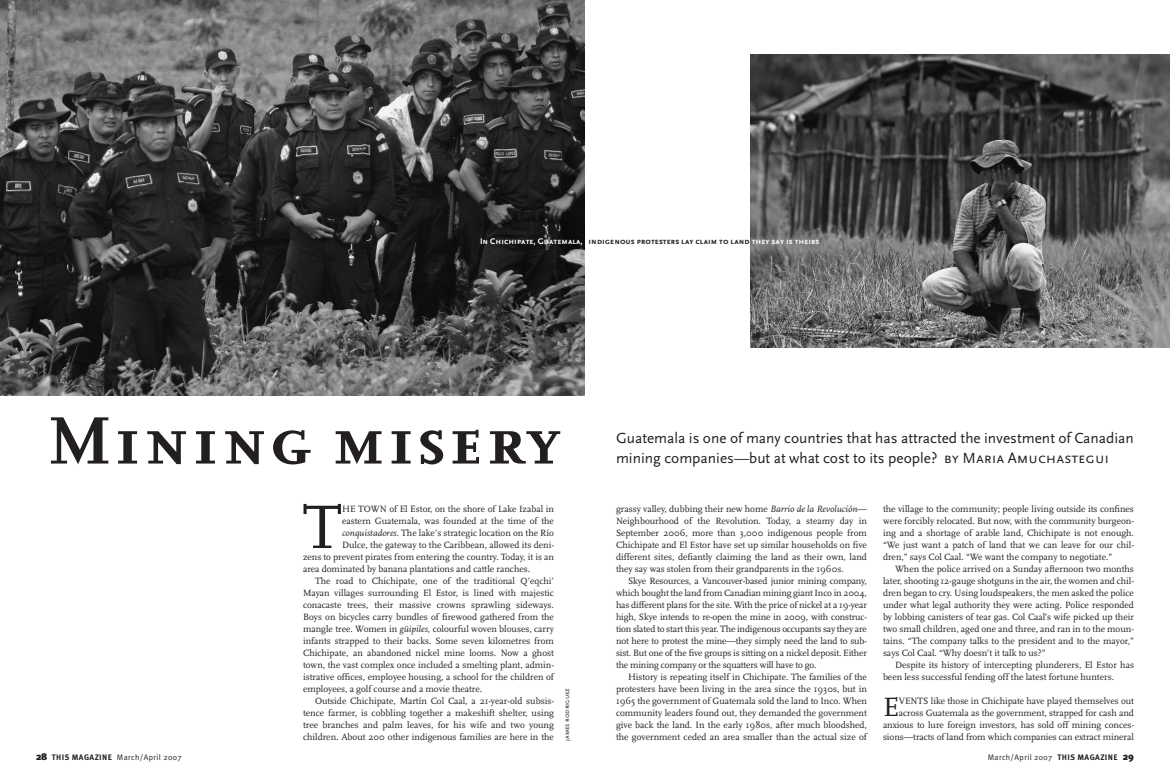
<style>
.page{position:relative;width:1170px;height:783px;background:#fff}
.page>*{position:absolute;margin:0;border:0;box-sizing:border-box;transform-origin:0 0}
.t_t_head_a{font:700 70px "Scala Caps";letter-spacing:.05em;color:#231f20}
.text_serif_ju_first{font:64px "Scala";color:#231f20}
.text_serif_ju_first-2{font:27.7px "Scala";color:#231f20}
.t_t_head_b{font:15.3px/20px "Scala Sans";color:#231f20}
.text_serif_ju{font:9.5px/12px "Scala";color:#231f20;text-align:justify}
.text_serif_ju_first-3{font:9.5px/12px "Scala";color:#231f20;text-align:right}
.t1{font:700 8.5px "Scala Sans Caps";letter-spacing:.005em;color:#fff}
.t2{font:8px "Meta Plus Normal";letter-spacing:.05em;color:#231f20}
.credit{font:7px "Scala Sans Caps";color:#231f20}
.s1{color:#231f20}
.s2{font-style:italic}
.s3{font-family:"Scala Sans Caps"}
.s4{font-family:"Meta Plus";font-weight:900;font-size:10px}
.s5{font-family:"Meta Plus Bold Caps"}
</style>
<div class="page">
<img style="left:0;top:0;width:585px;height:396px">
<img style="left:750px;top:55px;width:420px;height:292px">
<p class="t1" style="left:480px;top:236px;width:341px">In Chichipate, Guatemala, <span class="s1">indigenous protesters lay claim to land</span> they say is theirs</p>
<p class="t_t_head_a" style="left:48px;top:401px;width:512px">Mining misery</p>
<p class="text_serif_ju_first" style="left:303px;top:492px;width:40px">T</p>
<p class="text_serif_ju_first-3" style="left:342px;top:503px;width:213px">he town of El Estor, on the shore of Lake Izabal in</p>
<p class="text_serif_ju_first-3" style="left:342px;top:515px;width:213px">eastern Guatemala, was founded at the time of the</p>
<p class="text_serif_ju_first-3" style="left:342px;top:527px;width:213px"><span class="s2">conquistadores</span>. The lake’s strategic location on the Río</p>
<p class="text_serif_ju_first-3" style="left:342px;top:539px;width:213px">Dulce, the gateway to the Caribbean, allowed its deni-</p>
<p class="text_serif_ju_first-3" style="left:303px;top:551px;width:252px">zens to prevent pirates from entering the country. Today, it is an</p>
<p class="text_serif_ju_first-3" style="left:303px;top:563px;width:229px">area dominated by banana plantations and cattle ranches.</p>
<p class="text_serif_ju" style="left:303px;top:575px;width:253px;text-indent:12px">The road to Chichipate, one of the traditional Q’eqchi’ Mayan villages surrounding El Estor, is lined with majestic conacaste trees, their massive crowns sprawling sideways.<br>Boys on bicycles carry bundles of firewood gathered from the mangle tree. Women in <span class="s2">güipiles</span>, colourful woven blouses, carry infants strapped to their backs. Some seven kilometres from Chichipate, an abandoned nickel mine looms. Now a ghost town, the vast complex once included a smelting plant, admin&shy;istrative offices, employee housing, a school for the children of employees, a golf course and a movie theatre.</p>
<p class="text_serif_ju" style="left:303px;top:695px;width:253px;text-indent:12px">Outside Chichipate, Martín Col Caal, a 21-year-old subsis&shy;tence farmer, is cobbling together a makeshift shelter, using tree branches and palm leaves, for his wife and two young children. About 200 other indigenous families are here in the</p>
<p class="credit" style="left:563px;top:741px;width:54px;rotate:-90deg">james rodriguez</p>
<p class="t_t_head_b" style="left:616px;top:429px;width:519px">Guatemala is one of many countries that has attracted the investment of Canadian mining companies—but at what cost to its people? <span class="s3">by Maria Amuchastegui</span></p>
<p class="text_serif_ju" style="left:616px;top:503px;width:253px">grassy valley, dubbing their new home <span class="s2">Barrio de la Revolución</span>— Neighbourhood of the Revolution. Today, a steamy day in September 2006, more than 3,000 indigenous people from Chichipate and El Estor have set up similar households on five different sites, defiantly claiming the land as their own, land they say was stolen from their grandparents in the 1960s.</p>
<p class="text_serif_ju" style="left:616px;top:575px;width:253px;text-indent:12px">Skye Resources, a Vancouver-based junior mining company, which bought the land from Canadian mining giant Inco in 2004, has different plans for the site. With the price of nickel at a 19-year high, Skye intends to re-open the mine in 2009, with construc&shy;tion slated to start this year. The indigenous occupants say they are not here to protest the mine—they simply need the land to sub&shy;sist. But one of the five groups is sitting on a nickel deposit. Either the mining company or the squatters will have to go.</p>
<p class="text_serif_ju" style="left:616px;top:671px;width:253px;text-indent:12px">History is repeating itself in Chichipate. The families of the protesters have been living in the area since the 1930s, but in 1965 the government of Guatemala sold the land to Inco. When community leaders found out, they demanded the government give back the land. In the early 1980s, after much bloodshed, the government ceded an area smaller than the actual size of</p>
<p class="text_serif_ju" style="left:883px;top:503px;width:253px">the village to the community; people living outside its confines were forcibly relocated. But now, with the community burgeon&shy;ing and a shortage of arable land, Chichipate is not enough. “We just want a patch of land that we can leave for our chil&shy;dren,” says Col Caal. “We want the company to negotiate.”</p>
<p class="text_serif_ju" style="left:883px;top:563px;width:253px;text-indent:12px">When the police arrived on a Sunday afternoon two months later, shooting 12-gauge shotguns in the air, the women and chil&shy;dren began to cry. Using loudspeakers, the men asked the police under what legal authority they were acting. Police responded by lobbing canisters of tear gas. Col Caal’s wife picked up their two small children, aged one and three, and ran in to the moun&shy;tains. “The company talks to the president and to the mayor,” says Col Caal. “Why doesn’t it talk to us?”</p>
<p class="text_serif_ju" style="left:883px;top:659px;width:253px;text-indent:12px">Despite its history of intercepting plunderers, El Estor has been less successful fending off the latest fortune hunters.</p>
<p class="text_serif_ju_first-2" style="left:883px;top:692px;width:14px">E</p>
<p class="text_serif_ju_first-3" style="left:883px;top:695px;width:252px">v ents like those in Chichipate have played themselves out across Guatemala as the government, strapped for cash and anxious to lure foreign investors, has sold off mining conces&shy;sions—tracts of land from which companies can extract mineral</p>
<p class="t2" style="left:36px;top:753px;width:147px"><span class="s4">28</span> <span class="s5">THIS MAGAZINE</span> March/April 2007</p>
<p class="t2" style="left:988px;top:753px;width:148px">March/April 2007 <span class="s5">THIS MAGAZINE</span> <span class="s4">29</span></p>
</div>
